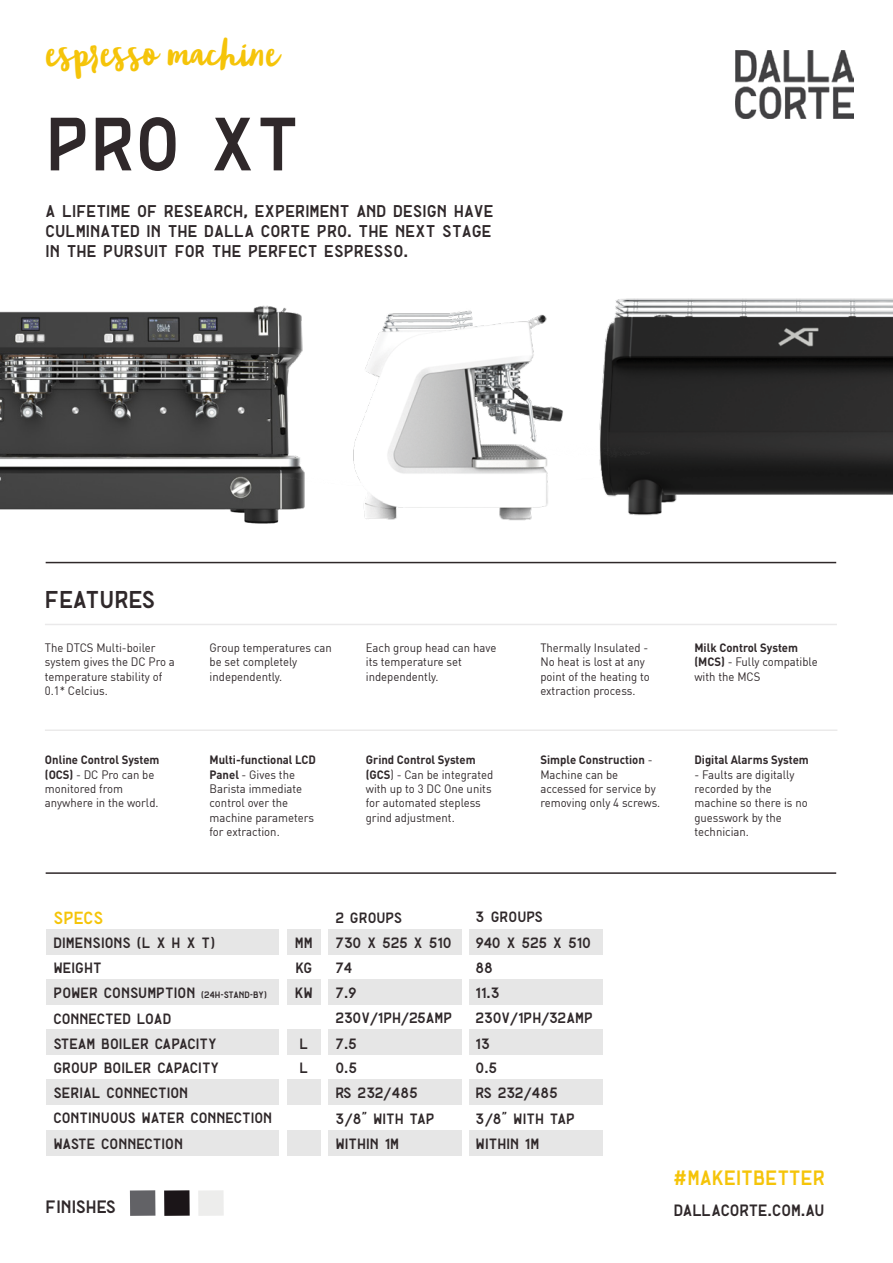
<style>
.page{position:relative;width:893px;height:1263px;background:#fff}
.page>*{position:absolute;margin:0;border:0;box-sizing:border-box;transform-origin:0 0}
.t1{font:600 condensed 72.9px "Dalla Corte";color:#2f282a}
.t2{font:32.4px "Blog Script";letter-spacing:-.03em;color:#f5c409}
.t3{font:600 condensed 23.55px "Dalla Corte";color:#2f282a}
.t4{font:600 condensed 20.1px "Dalla Corte";color:#f5c409}
.t5{font:600 condensed 17.4px "Dalla Corte";color:#2f282a}
.t6{font:600 condensed 17.1px "Dalla Corte";color:#f5c409}
.t7{font:600 condensed 16.5px/19.8px "Dalla Corte";color:#2f282a;text-align:justify}
.t8{font:600 condensed 15.9px "Dalla Corte";color:#2f282a}
.t9{font:600 condensed 14.4px/25px "Dalla Corte";color:#2f282a}
.t10{font:12px/14.4px "DIN";color:#2f282a;scale:.94 1}
.t11{font:700 12px "DIN Pro";color:#2f282a;scale:.94 1}
.t12{font:12px "DIN Pro";color:#2f282a;scale:.94 1}
.s1{font-family:"DIN Pro";font-weight:700}
.s2{font-family:"DIN"}
.s3{font-family:"DIN";font-weight:400}
.s4{font-size:9px}
</style>
<div class="page">
<img style="left:650px;top:298px;width:243px;height:266px">
<img style="left:0;top:305px;width:280px;height:259px">
<img style="left:280px;top:298px;width:370px;height:266px">
<div style="left:198px;top:1190px;width:26px;height:26px;background:#ededec"></div>
<div style="left:164px;top:1190px;width:26px;height:26px;background:#1b1518"></div>
<div style="left:130px;top:1190px;width:25px;height:26px;background:#626266"></div>
<img style="left:735px;top:50px;width:118px;height:69px">
<hr style="left:46px;top:562px;width:790px;height:1px;background:#2f282a">
<hr style="left:46px;top:872px;width:790px;height:2px;background:#2f282a">
<div style="left:46px;top:979px;width:233px;height:25px;background:#e6e6e6"></div>
<div style="left:46px;top:1030px;width:233px;height:25px;background:#e6e6e6"></div>
<div style="left:46px;top:1079px;width:233px;height:26px;background:#e6e6e6"></div>
<div style="left:46px;top:929px;width:233px;height:26px;background:#e6e6e6"></div>
<div style="left:288px;top:979px;width:33px;height:25px;background:#e6e6e6"></div>
<div style="left:288px;top:1030px;width:33px;height:25px;background:#e6e6e6"></div>
<div style="left:288px;top:1079px;width:33px;height:26px;background:#e6e6e6"></div>
<div style="left:288px;top:929px;width:33px;height:26px;background:#e6e6e6"></div>
<div style="left:328px;top:979px;width:134px;height:25px;background:#e6e6e6"></div>
<div style="left:328px;top:1030px;width:134px;height:25px;background:#e6e6e6"></div>
<div style="left:328px;top:1079px;width:134px;height:26px;background:#e6e6e6"></div>
<div style="left:328px;top:929px;width:134px;height:26px;background:#e6e6e6"></div>
<div style="left:469px;top:979px;width:134px;height:25px;background:#e6e6e6"></div>
<div style="left:469px;top:1030px;width:134px;height:25px;background:#e6e6e6"></div>
<div style="left:469px;top:1079px;width:134px;height:26px;background:#e6e6e6"></div>
<div style="left:469px;top:929px;width:134px;height:26px;background:#e6e6e6"></div>
<div style="left:46px;top:1130px;width:233px;height:25px;background:#e6e6e6"></div>
<div style="left:288px;top:1130px;width:33px;height:25px;background:#e6e6e6"></div>
<div style="left:328px;top:1130px;width:134px;height:25px;background:#e6e6e6"></div>
<div style="left:469px;top:1130px;width:134px;height:25px;background:#e6e6e6"></div>
<hr style="left:45px;top:624px;width:792px;height:1px;background:#2f282a">
<hr style="left:45px;top:729px;width:792px;height:2px;background:#2f282a">
<h2 class="t2" style="left:46px;top:34px;width:235px">espresso machine</h2>
<h1 class="t1" style="left:46px;top:109px;width:255px">PRO XT</h1>
<h3 class="t7" style="left:46px;top:202px;width:449px">A LIFETIME OF RESEARCH, EXPERIMENT AND DESIGN HAVE CULMINATED IN THE DALLA CORTE PRO. THE NEXT STAGE IN THE PURSUIT FOR THE PERFECT ESPRESSO.</h3>
<h3 class="t3" style="left:45px;top:588px;width:112px">FEATURES</h3>
<p class="t10" style="left:45px;top:640px;width:140px">The DTCS Multi-boiler system gives the DC Pro a temperature stability of<br>0.1* Celcius.</p>
<p class="t11" style="left:45px;top:750px;width:123px">Online Control System</p>
<p class="t10" style="left:45px;top:767px;width:122px"><span class="s1">(OCS)</span> - DC Pro can be monitored from anywhere in the world.</p>
<p class="t10" style="left:210px;top:640px;width:132px">Group temperatures can be set completely independently.</p>
<p class="t11" style="left:210px;top:750px;width:115px">Multi-functional LCD</p>
<p class="t10" style="left:210px;top:767px;width:113px"><span class="s1">Panel</span> - Gives the<br>Barista immediate control over the machine parameters for extraction.</p>
<p class="t10" style="left:366px;top:640px;width:140px">Each group head can have its temperature set independently.</p>
<p class="t11" style="left:366px;top:750px;width:118px">Grind Control System</p>
<p class="t10" style="left:366px;top:767px;width:137px"><span class="s1">(GCS</span>) - Can be integrated with up to 3 DC One units for automated stepless grind adjustment.</p>
<p class="t12" style="left:540px;top:638px;width:116px">Thermally Insulated <span class="s2">-</span></p>
<p class="t10" style="left:540px;top:654px;width:118px">No heat is lost at any point of the heating to extraction process.</p>
<p class="t11" style="left:540px;top:750px;width:121px">Simple Construction <span class="s3">-</span></p>
<p class="t10" style="left:540px;top:767px;width:129px">Machine can be accessed for service by removing only 4 screws.</p>
<p class="t11" style="left:694px;top:637px;width:112px">Milk Control System</p>
<p class="t10" style="left:694px;top:654px;width:133px"><span class="s1">(MCS)</span> - Fully compatible with the MCS</p>
<p class="t11" style="left:694px;top:750px;width:123px">Digital Alarms System</p>
<p class="t10" style="left:694px;top:767px;width:122px">- Faults are digitally recorded by the machine so there is no guesswork by the technician.</p>
<h3 class="t6" style="left:53px;top:909px;width:52px">SPECS</h3>
<p class="t9" style="left:53px;top:931px;width:215px">DIMENSIONS (L X H X T)<br>WEIGHT<br>POWER CONSUMPTION <span class="s4">(24H-STAND-BY)</span></p>
<p class="t9" style="left:53px;top:1007px;width:167px;line-height:24.5px">CONNECTED LOAD<br>STEAM BOILER CAPACITY<br>GROUP BOILER CAPACITY</p>
<p class="t9" style="left:53px;top:1081px;width:220px">SERIAL CONNECTION<br>CONTINUOUS WATER CONNECTION</p>
<p class="t9" style="left:295px;top:931px;width:20px;text-align:justify">MM KG KW</p>
<p class="t9" style="left:299px;top:1031px;width:10px">L<br>L</p>
<p class="t9" style="left:335px;top:905px;width:119px">2 GROUPS<br>730 X 525 X 510<br>74<br>7.9<br>230V/1PH/25AMP<br>7.5<br>0.5<br>RS 232/485</p>
<p class="t9" style="left:476px;top:905px;width:119px">3 GROUPS<br>940 X 525 X 510<br>88<br>11.3<br>230V/1PH/32AMP<br>13<br>0.5<br>RS 232/485</p>
<p class="t9" style="left:335px;top:1106px;width:101px">3/8” WITH TAP</p>
<p class="t9" style="left:476px;top:1106px;width:101px">3/8” WITH TAP</p>
<p class="t9" style="left:53px;top:1131px;width:131px">WASTE CONNECTION</p>
<p class="t9" style="left:335px;top:1132px;width:65px">WITHIN 1M</p>
<p class="t9" style="left:476px;top:1132px;width:65px">WITHIN 1M</p>
<h3 class="t4" style="left:673px;top:1168px;width:153px">#MAKEITBETTER</h3>
<h3 class="t5" style="left:46px;top:1198px;width:72px">FINISHES</h3>
<h3 class="t8" style="left:674px;top:1202px;width:152px">DALLACORTE.COM.AU</h3>
</div>
